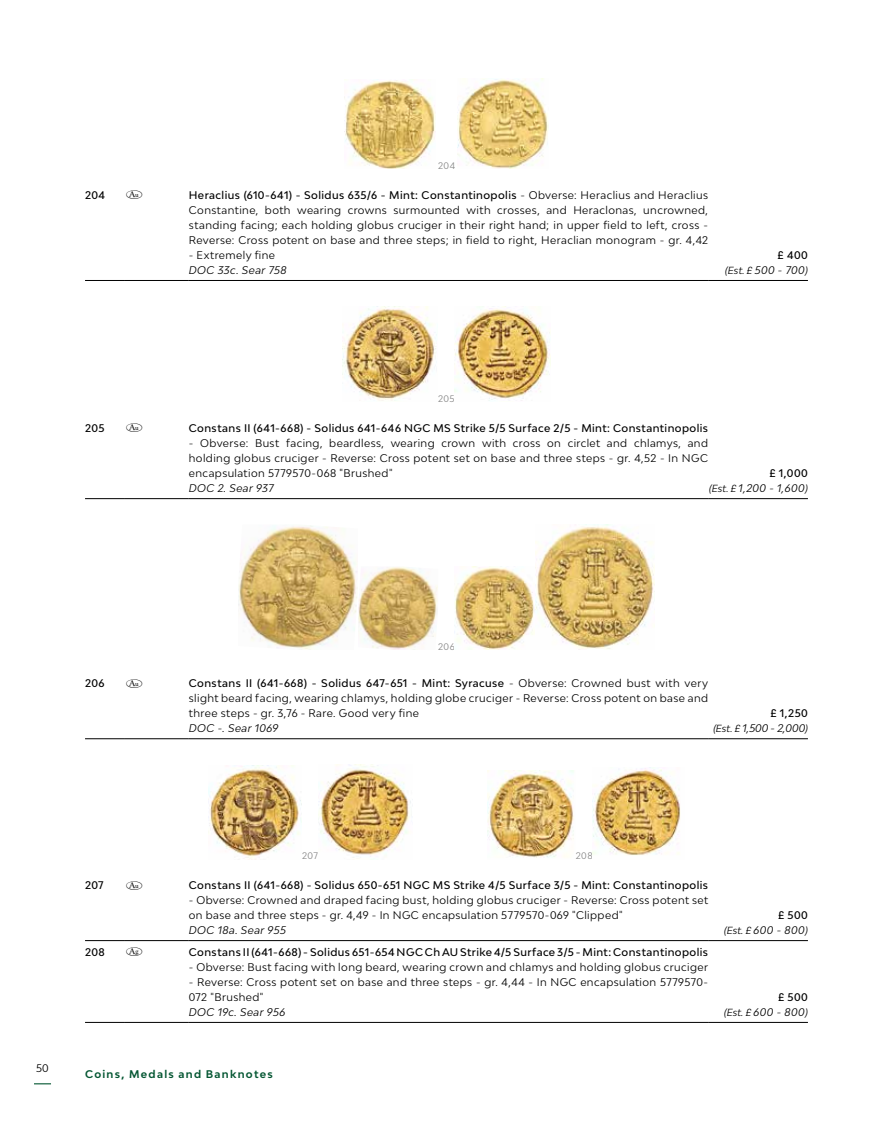
<style>
.page{position:relative;width:893px;height:1127px;background:#fff}
.page>*{position:absolute;margin:0;border:0;box-sizing:border-box;transform-origin:0 0}
.t1{font:12px "bolaffib";color:#000}
.t2{font:10.5px/15px "Bw Modelica";letter-spacing:.04em;color:#000;text-align:justify}
.t3{font:500 10.5px "Bw Modelica";letter-spacing:.04em;color:#000}
.t4{font:italic 10.5px/15px "Bw Modelica";letter-spacing:.035em;color:#000;text-align:right}
.t5{font:700 10.5px "Bw Modelica";letter-spacing:.12em;color:#045632}
.t6{font:italic 9.75px "Bw Modelica";letter-spacing:.005em;color:#000}
.t7{font:9px "Bw Modelica";letter-spacing:.035em;color:#878787}
.s1{font-weight:500}
.s2{font-size:10.5px}
.s3{font-weight:500;font-style:normal}
.s4{font-size:9.75px}
</style>
<div class="page">
<hr style="left:85px;top:280px;width:40px;height:1px;background:#000">
<hr style="left:125px;top:280px;width:64px;height:1px;background:#000">
<hr style="left:189px;top:280px;width:519px;height:1px;background:#000">
<hr style="left:708px;top:280px;width:100px;height:1px;background:#000">
<img style="left:344px;top:79px;width:91px;height:90px">
<img style="left:458px;top:79px;width:91px;height:89px">
<hr style="left:85px;top:498px;width:40px;height:1px;background:#000">
<hr style="left:125px;top:498px;width:64px;height:1px;background:#000">
<hr style="left:189px;top:498px;width:519px;height:1px;background:#000">
<hr style="left:708px;top:498px;width:100px;height:1px;background:#000">
<img style="left:343px;top:306px;width:94px;height:95px">
<img style="left:455px;top:306px;width:95px;height:95px">
<hr style="left:85px;top:738px;width:40px;height:1px;background:#000">
<hr style="left:125px;top:738px;width:64px;height:1px;background:#000">
<hr style="left:189px;top:738px;width:519px;height:1px;background:#000">
<hr style="left:708px;top:738px;width:100px;height:1px;background:#000">
<img style="left:238px;top:525px;width:120px;height:125px">
<img style="left:358px;top:567px;width:80px;height:83px">
<img style="left:455px;top:566px;width:80px;height:84px">
<img style="left:535px;top:524px;width:120px;height:126px">
<hr style="left:85px;top:1022px;width:40px;height:1px;background:#000">
<hr style="left:125px;top:1022px;width:64px;height:1px;background:#000">
<hr style="left:189px;top:1022px;width:519px;height:1px;background:#000">
<hr style="left:708px;top:1022px;width:100px;height:1px;background:#000">
<hr style="left:85px;top:940px;width:40px;height:1px;background:#000">
<hr style="left:125px;top:940px;width:64px;height:1px;background:#000">
<hr style="left:189px;top:940px;width:519px;height:1px;background:#000">
<hr style="left:708px;top:940px;width:100px;height:1px;background:#000">
<img style="left:209px;top:765px;width:93px;height:94px">
<img style="left:318px;top:764px;width:93px;height:95px">
<img style="left:487px;top:770px;width:87px;height:88px">
<img style="left:593px;top:767px;width:88px;height:89px">
<svg style="left:34px;top:1083px;width:17px;height:1px"></svg>
<p class="t7" style="left:438px;top:160px;width:18px">204</p>
<p class="t3" style="left:85px;top:188px;width:22px">204</p>
<p class="t1" style="left:125px;top:188px;width:21px">U</p>
<p class="t2" style="left:189px;top:187px;width:521px"><span class="s1">Heraclius (610-641) - Solidus 635/6 - Mint: Constantinopolis</span> - Obverse: Heraclius and Heraclius Constantine, both wearing crowns surmounted with crosses, and Heraclonas, uncrowned, standing facing; each holding globus cruciger in their right hand; in upper field to left, cross - Reverse: Cross potent on base and three steps; in field to right, Heraclian monogram - gr. 4,42</p>
<p class="t2" style="left:189px;top:247px;width:88px">- Extremely fine</p>
<p class="t4" style="left:189px;top:262px;width:99px">DOC 33c. Sear 758</p>
<p class="t3" style="left:778px;top:248px;width:32px">£ 400</p>
<p class="t6" style="left:725px;top:264px;width:84px">(Est. £ <span class="s2">500 - 700</span>)</p>
<p class="t7" style="left:438px;top:392px;width:18px">205</p>
<p class="t3" style="left:85px;top:421px;width:21px">205</p>
<p class="t1" style="left:125px;top:421px;width:21px">U</p>
<p class="t3" style="left:189px;top:421px;width:521px">Constans II (641-668) - Solidus 641-646 NGC MS Strike 5/5 Surface 2/5 - Mint: Constantinopolis</p>
<p class="t2" style="left:189px;top:435px;width:521px">- Obverse: Bust facing, beardless, wearing crown with cross on circlet and chlamys, and holding globus cruciger - Reverse: Cross potent set on base and three steps - gr. 4,52 - In NGC encapsulation 5779570-068 "Brushed"</p>
<p class="t4" style="left:189px;top:480px;width:87px">DOC 2. Sear 937</p>
<p class="t4" style="left:709px;top:465px;width:100px"><span class="s3">£ 1,000<br></span><span class="s4">(Est. £</span> 1,200 - 1,600<span class="s4">)</span></p>
<p class="t7" style="left:438px;top:641px;width:18px">206</p>
<p class="t3" style="left:85px;top:676px;width:21px">206</p>
<p class="t1" style="left:125px;top:676px;width:21px">U</p>
<p class="t2" style="left:189px;top:675px;width:521px"><span class="s1">Constans II (641-668) - Solidus 647-651 - Mint: Syracuse</span> - Obverse: Crowned bust with very slight beard facing, wearing chlamys, holding globe cruciger - Reverse: Cross potent on base and three steps - gr. 3,76 - Rare. Good very fine</p>
<p class="t4" style="left:189px;top:720px;width:91px">DOC -. Sear 1069</p>
<p class="t4" style="left:713px;top:705px;width:96px"><span class="s3">£ 1,250<br></span><span class="s4">(Est. £</span> 1,500 - 2,000<span class="s4">)</span></p>
<p class="t2" style="left:36px;top:1060px;width:14px">50</p>
<p class="t7" style="left:302px;top:850px;width:17px">207</p>
<p class="t7" style="left:576px;top:850px;width:18px">208</p>
<p class="t3" style="left:85px;top:878px;width:20px">207</p>
<p class="t1" style="left:125px;top:878px;width:21px">U</p>
<p class="t3" style="left:189px;top:878px;width:521px">Constans II (641-668) - Solidus 650-651 NGC MS Strike 4/5 Surface 3/5 - Mint: Constantinopolis</p>
<p class="t2" style="left:189px;top:892px;width:521px">- Obverse: Crowned and draped facing bust, holding globus cruciger - Reverse: Cross potent set on base and three steps - gr. 4,49 - In NGC encapsulation 5779570-069 "Clipped"</p>
<p class="t4" style="left:189px;top:922px;width:99px">DOC 18a. Sear 955</p>
<p class="t3" style="left:85px;top:945px;width:21px">208</p>
<p class="t1" style="left:125px;top:945px;width:21px">g</p>
<p class="t3" style="left:189px;top:945px;width:521px">Constans II (641-668) - Solidus 651-654 NGC Ch AU Strike 4/5 Surface 3/5 - Mint: Constantinopolis</p>
<p class="t2" style="left:189px;top:959px;width:521px">- Obverse: Bust facing with long beard, wearing crown and chlamys and holding globus cruciger</p>
<p class="t2" style="left:189px;top:974px;width:521px">- Reverse: Cross potent set on base and three steps - gr. 4,44 - In NGC encapsulation 5779570-<br>072 "Brushed"</p>
<p class="t4" style="left:189px;top:1004px;width:98px">DOC 19c. Sear 956</p>
<p class="t3" style="left:778px;top:908px;width:31px">£ 500</p>
<p class="t6" style="left:724px;top:924px;width:85px">(Est. £ <span class="s2">600 - 800</span>)</p>
<p class="t3" style="left:778px;top:990px;width:31px">£ 500</p>
<p class="t6" style="left:724px;top:1005px;width:85px">(Est. £ <span class="s2">600 - 800</span>)</p>
<p class="t5" style="left:85px;top:1067px;width:189px">Coins, Medals and Banknotes</p>
</div>
